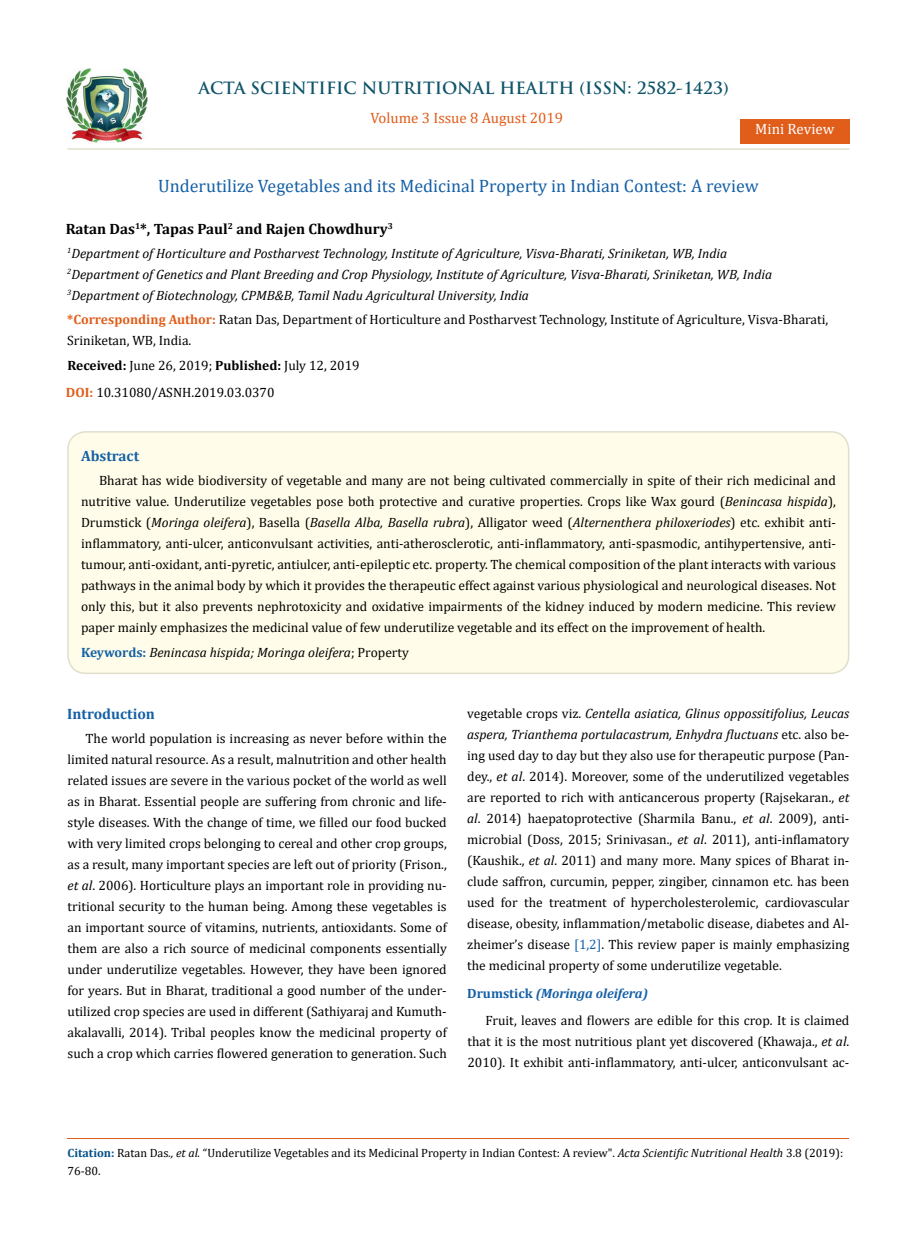
<style>
.page{position:relative;width:917px;height:1242px;background:#fff}
.page>*{position:absolute;margin:0;border:0;box-sizing:border-box;transform-origin:0 0}
.t1{font:18px "Cambria";color:#1560a6}
.t2{font:700 16.5px "Trajan Pro";color:#0e546a}
.t3{font:700 15px "Cambria";color:#000}
.t4{font:15px "Cambria";color:#e05d1a}
.t5{font:700 15px "Cambria";color:#1560a6}
.t6{font:15px "Cambria";color:#fff}
.t7{font:13.5px/21px "Cambria";color:#000}
.t8{font:italic 13.5px/21px "Cambria";color:#000}
.t9{font:12px/18px "Cambria";color:#000}
.s1{font-weight:700;color:#e05d1a}
.s2{font-weight:700}
.s3{font-style:italic}
.s4{font-weight:700;font-style:normal;color:#1560a6}
.s5{font-style:normal}
.s6{color:#1560a6}
.s7{font-weight:700;color:#1560a6}
.s8{font-weight:700;font-style:italic;color:#1560a6}
.s9{font-weight:700;color:#035089}
</style>
<div class="page">
<img style="left:67px;top:68px;width:80px;height:74px">
<div style="left:740px;top:119px;width:109px;height:24px;background:#e05d1a"></div>
<div style="left:68px;top:432px;width:780px;height:241px;background:#fffde9;border-radius:18px"></div>
<div style="left:67px;top:431px;width:782px;height:243px;border:2px solid #e0dfcd;border-radius:18px"></div>
<hr style="left:67px;top:1139px;width:782px;height:1px;background:#e05d1a">
<hr style="left:67px;top:148px;width:782px;height:2px;background:#e0dfcd">
<p class="t2" style="left:198px;top:77px;width:532px">ACTA SCIENTIFIC NUTRITIONAL HEALTH (ISSN: 2582-1423)</p>
<p class="t4" style="left:370px;top:109px;width:194px">Volume 3 Issue 8 August 2019</p>
<p class="t6" style="left:755px;top:120px;width:81px">Mini Review</p>
<h1 class="t1" style="left:158px;top:175px;width:602px">Underutilize Vegetables and its Medicinal Property in Indian Contest: A review</h1>
<p class="t3" style="left:66px;top:218px;width:329px">Ratan Das<sup>1</sup>*, Tapas Paul<sup>2</sup> and Rajen Chowdhury<sup>3</sup></p>
<p class="t8" style="left:67px;top:242px;width:706px"><sup>1</sup>Department of Horticulture and Postharvest Technology, Institute of Agriculture, Visva-Bharati, Sriniketan, WB, India<br><sup>2</sup>Department of Genetics and Plant Breeding and Crop Physiology, Institute of Agriculture, Visva-Bharati, Sriniketan, WB, India<br><sup>3</sup>Department of Biotechnology, CPMB&amp;B, Tamil Nadu Agricultural University, India</p>
<p class="t7" style="left:67px;top:309px;width:762px"><span class="s1">*Corresponding Author:</span> Ratan Das, Department of Horticulture and Postharvest Technology, Institute of Agriculture, Visva-Bharati,<br>Sriniketan, WB, India.</p>
<p class="t7" style="left:67px;top:355px;width:294px"><span class="s2">Received:</span> June 26, 2019; <span class="s2">Published:</span> July 12, 2019</p>
<p class="t7" style="left:66px;top:382px;width:210px"><span class="s1">DOI:</span> 10.31080/ASNH.2019.03.0370</p>
<p class="t5" style="left:81px;top:445px;width:60px">Abstract</p>
<p class="t7" style="left:81px;top:469px;width:756px;text-align:justify;text-indent:18px">Bharat has wide biodiversity of vegetable and many are not being cultivated commercially in spite of their rich medicinal and nutritive value. Underutilize vegetables pose both protective and curative properties. Crops like Wax gourd (<span class="s3">Benincasa hispida</span>), Drumstick (<span class="s3">Moringa oleifera</span>), Basella (<span class="s3">Basella Alba, Basella rubra</span>), Alligator weed (<span class="s3">Alternenthera philoxeriodes</span>) etc. exhibit anti&shy;inflammatory, anti-ulcer, anticonvulsant activities, anti-atherosclerotic, anti-inflammatory, anti-spasmodic, antihypertensive, anti&shy;tumour, anti-oxidant, anti-pyretic, antiulcer, anti-epileptic etc. property. The chemical composition of the plant interacts with various pathways in the animal body by which it provides the therapeutic effect against various physiological and neurological diseases. Not only this, but it also prevents nephrotoxicity and oxidative impairments of the kidney induced by modern medicine. This review paper mainly emphasizes the medicinal value of few underutilize vegetable and its effect on the improvement of health.</p>
<p class="t8" style="left:81px;top:641px;width:329px"><span class="s4">Keywords:</span> Benincasa hispida; Moringa oleifera<span class="s5">; Property</span></p>
<p class="t5" style="left:67px;top:703px;width:89px">Introduction</p>
<p class="t7" style="left:68px;top:728px;width:381px;text-align:justify;text-indent:18px">The world population is increasing as never before within the limited natural resource. As a result, malnutrition and other health related issues are severe in the various pocket of the world as well as in Bharat. Essential people are suffering from chronic and life&shy;style diseases. With the change of time, we filled our food bucked with very limited crops belonging to cereal and other crop groups, as a result, many important species are left out of priority (Frison., <span class="s3">et al</span>. 2006). Horticulture plays an important role in providing nu&shy;tritional security to the human being. Among these vegetables is an important source of vitamins, nutrients, antioxidants. Some of them are also a rich source of medicinal components essentially under underutilize vegetables. However, they have been ignored for years. But in Bharat, traditional a good number of the under&shy;utilized crop species are used in different (Sathiyaraj and Kumuth&shy;akalavalli, 2014). Tribal peoples know the medicinal property of such a crop which carries flowered generation to generation. Such</p>
<p class="t7" style="left:467px;top:703px;width:384px;text-align:justify">vegetable crops viz. <span class="s3">Centella asiatica, Glinus oppossitifolius, Leucas aspera, Trianthema portulacastrum, Enhydra fluctuans</span> etc. also be&shy;ing used day to day but they also use for therapeutic purpose (Pan&shy;dey., <span class="s3">et al</span>. 2014). Moreover, some of the underutilized vegetables are reported to rich with anticancerous property (Rajsekaran., <span class="s3">et al</span>. 2014) haepatoprotective (Sharmila Banu., <span class="s3">et al</span>. 2009), anti&shy;microbial (Doss, 2015; Srinivasan., <span class="s3">et al</span>. 2011), anti-inflamatory (Kaushik., <span class="s3">et al</span>. 2011) and many more. Many spices of Bharat in&shy;clude saffron, curcumin, pepper, zingiber, cinnamon etc. has been used for the treatment of hypercholesterolemic, cardiovascular disease, obesity, inflammation/metabolic disease, diabetes and Al&shy;zheimer’s disease <span class="s6">[1,2]</span>. This review paper is mainly emphasizing the medicinal property of some underutilize vegetable.</p>
<p class="t7" style="left:485px;top:980px;width:365px;line-height:26.7px;text-indent:-18px"><span class="s7">Drumstick</span> <span class="s8">(Moringa oleifera)<br></span>Fruit, leaves and flowers are edible for this crop. It is claimed</p>
<p class="t7" style="left:467px;top:1031px;width:383px">that it is the most nutritious plant yet discovered (Khawaja., <span class="s3">et al</span>.<br>2010). It exhibit anti-inflammatory, anti-ulcer, anticonvulsant ac-</p>
<p class="t9" style="left:67px;top:1144px;width:777px"><span class="s9">Citation:</span> Ratan Das<span class="s3">., et al.</span> “Underutilize Vegetables and its Medicinal Property in Indian Contest: A review". <span class="s3">Acta Scientific Nutritional Health</span> 3.8 (2019):<br>76-80.</p>
</div>
